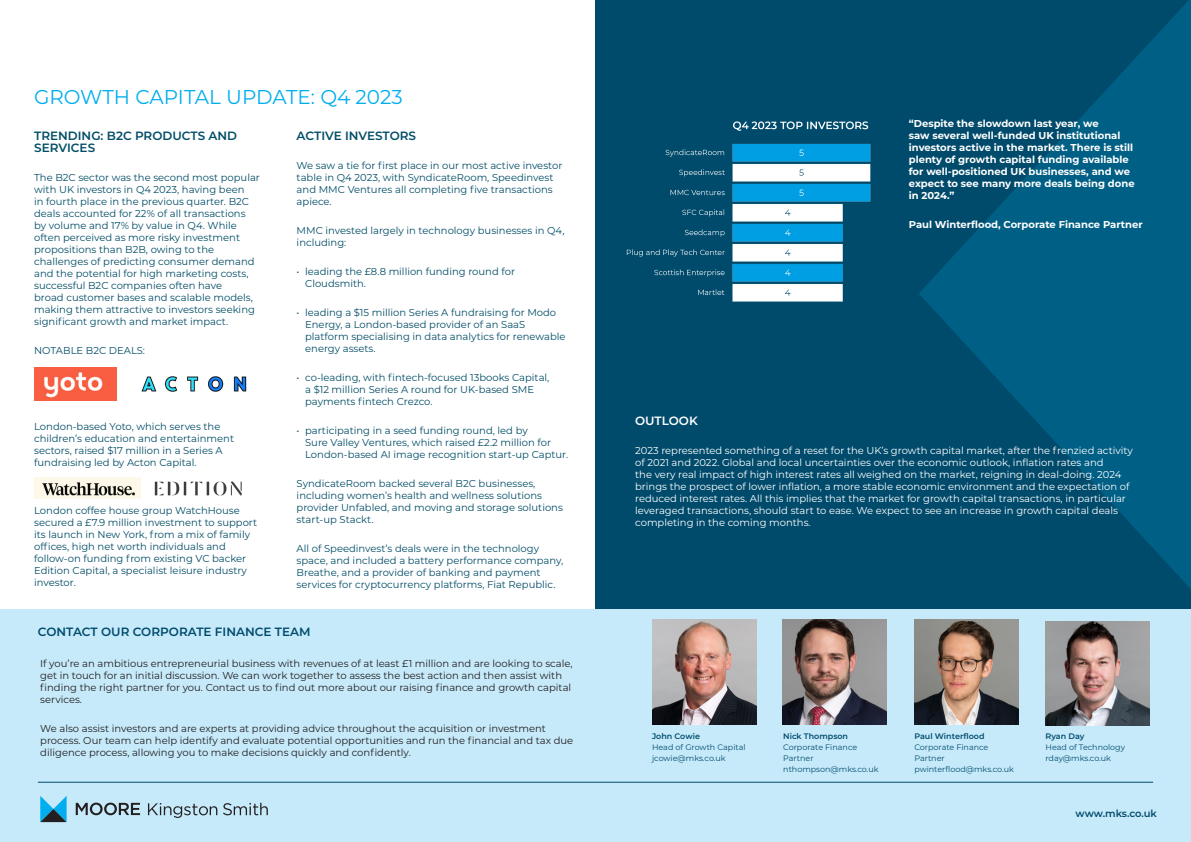
<style>
.page{position:relative;width:1191px;height:842px;background:#fff}
.page>*{position:absolute;margin:0;border:0;box-sizing:border-box;transform-origin:0 0}
.Pullout{font:20px "Montserrat";color:#00aeef}
.t1{font:600 12px/12px "Montserrat";color:#024d67}
.t2{font:600 12px "Montserrat";color:#004b6c}
.t3{font:600 12px "Montserrat";color:#fff}
.t4{font:10px/12px "Montserrat";color:#024d67}
.t5{font:10px/12px "Montserrat";color:#fff}
.t6{font:10px/12px "Montserrat";color:#231f20}
.t7{font:700 10px/12px "Montserrat";color:#fff}
.t8{font:600 10px "Montserrat";letter-spacing:-.01em;color:#004b6c}
.t9{font:8px/11px "Montserrat";color:#004b6c}
.s1{font-weight:600}
</style>
<div class="page">
<div style="left:595px;top:0;width:595px;height:842px;background:#004b6c"></div>
<div style="left:0;top:610px;width:1190px;height:232px;background:#c6eafa"></div>
<svg style="left:148px;top:803px;width:69px;height:15px"></svg>
<svg style="left:223px;top:803px;width:45px;height:12px"></svg>
<svg style="left:40px;top:796px;width:27px;height:26px"></svg>
<svg style="left:76px;top:803px;width:64px;height:12px"></svg>
<hr style="left:38px;top:782px;width:1115px;height:1px;background:#004b6c">
<img style="left:652px;top:620px;width:104px;height:104px">
<img style="left:914px;top:620px;width:104px;height:104px">
<img style="left:1045px;top:715px;width:104px;height:10px">
<img style="left:782px;top:620px;width:105px;height:104px">
<svg style="left:918px;top:0;width:273px;height:715px"></svg>
<img style="left:35px;top:367px;width:81px;height:34px">
<img style="left:141px;top:376px;width:106px;height:16px">
<img style="left:34px;top:477px;width:107px;height:21px">
<img style="left:154px;top:481px;width:88px;height:15px">
<img style="left:626px;top:121px;width:245px;height:181px">
<p class="Pullout" style="left:34px;top:83px;width:370px">GROWTH CAPITAL UPDATE: Q4 2023</p>
<h2 class="t1" style="left:34px;top:129px;width:204px">TRENDING: B2C PRODUCTS AND<br>SERVICES</h2>
<h2 class="t4" style="left:34px;top:171px;width:227px">The B2C sector was the second most popular with UK investors in Q4 2023, having been<br>in fourth place in the previous quarter. B2C deals accounted for 22% of all transactions by volume and 17% by value in Q4. While often perceived as more risky investment propositions than B2B, owing to the challenges of predicting consumer demand and the potential for high marketing costs, successful B2C companies often have<br>broad customer bases and scalable models, making them attractive to investors seeking significant growth and market impact.</h2>
<h2 class="t4" style="left:34px;top:344px;width:112px">NOTABLE B2C DEALS:</h2>
<h2 class="t4" style="left:34px;top:420px;width:201px">London-based Yoto, which serves the children’s education and entertainment sectors, raised $17 million in a Series A fundraising led by Acton Capital.</h2>
<h2 class="t4" style="left:34px;top:504px;width:224px">London coffee house group WatchHouse secured a £7.9 million investment to support its launch in New York, from a mix of family offices, high net worth individuals and follow-on funding from existing VC backer Edition Capital, a specialist leisure industry investor.</h2>
<h2 class="t1" style="left:297px;top:129px;width:121px">ACTIVE INVESTORS</h2>
<h2 class="t4" style="left:297px;top:159px;width:267px">We saw a tie for first place in our most active investor table in Q4 2023, with SyndicateRoom, Speedinvest and MMC Ventures all completing five transactions apiece.</h2>
<h2 class="t4" style="left:297px;top:224px;width:269px">MMC invested largely in technology businesses in Q4, including:</h2>
<p class="t4" style="left:305px;top:265px;width:211px;text-indent:-9px">• leading the £8.8 million funding round for<br>Cloudsmith.</p>
<p class="t4" style="left:305px;top:306px;width:262px;text-indent:-9px">• leading a $15 million Series A fundraising for Modo Energy, a London-based provider of an SaaS platform specialising in data analytics for renewable energy assets.</p>
<p class="t4" style="left:305px;top:371px;width:246px;text-indent:-9px">• co-leading, with fintech-focused 13books Capital, a $12 million Series A round for UK-based SME payments fintech Crezco.</p>
<p class="t4" style="left:305px;top:424px;width:265px;text-indent:-9px">• participating in a seed funding round, led by<br>Sure Valley Ventures, which raised £2.2 million for<br>London-based AI image recognition start-up Captur.</p>
<h2 class="t4" style="left:297px;top:477px;width:268px">SyndicateRoom backed several B2C businesses, including women’s health and wellness solutions provider Unfabled, and moving and storage solutions start-up Stackt.</h2>
<h2 class="t4" style="left:297px;top:542px;width:268px">All of Speedinvest’s deals were in the technology space, and included a battery performance company, Breathe, and a provider of banking and payment services for cryptocurrency platforms, Fiat Republic.</h2>
<h2 class="t2" style="left:38px;top:623px;width:274px">CONTACT OUR CORPORATE FINANCE TEAM</h2>
<h2 class="t6" style="left:40px;top:657px;width:534px">If you’re an ambitious entrepreneurial business with revenues of at least £1 million and are looking to scale, get in touch for an initial discussion. We can work together to assess the best action and then assist with finding the right partner for you. Contact us to find out more about our raising finance and growth capital services.</h2>
<h2 class="t6" style="left:40px;top:722px;width:534px">We also assist investors and are experts at providing advice throughout the acquisition or investment process. Our team can help identify and evaluate potential opportunities and run the financial and tax due diligence process, allowing you to make decisions quickly and confidently.</h2>
<h2 class="t7" style="left:909px;top:117px;width:227px">“Despite the slowdown last year, we<br>saw several well-funded UK institutional investors active in the market. There is still plenty of growth capital funding available for well-positioned UK businesses, and we expect to see many more deals being done in 2024.”</h2>
<h2 class="t7" style="left:909px;top:218px;width:235px">Paul Winterflood, Corporate Finance Partner</h2>
<h2 class="t3" style="left:635px;top:412px;width:64px">OUTLOOK</h2>
<h2 class="t5" style="left:635px;top:444px;width:499px">2023 represented something of a reset for the UK’s growth capital market, after the frenzied activity of 2021 and 2022. Global and local uncertainties over the economic outlook, inflation rates and<br>the very real impact of high interest rates all weighed on the market, reigning in deal-doing. 2024 brings the prospect of lower inflation, a more stable economic environment and the expectation of reduced interest rates. All this implies that the market for growth capital transactions, in particular leveraged transactions, should start to ease. We expect to see an increase in growth capital deals completing in the coming months.</h2>
<h2 class="t9" style="left:652px;top:731px;width:95px"><span class="s1">John Cowie<br></span>Head of Growth Capital jcowie@mks.co.uk</h2>
<h2 class="t9" style="left:783px;top:731px;width:97px"><span class="s1">Nick Thompson<br></span>Corporate Finance<br>Partner nthompson@mks.co.uk</h2>
<h2 class="t9" style="left:914px;top:731px;width:101px"><span class="s1">Paul Winterflood<br></span>Corporate Finance<br>Partner pwinterflood@mks.co.uk</h2>
<h2 class="t9" style="left:1045px;top:731px;width:81px"><span class="s1">Ryan Day<br></span>Head of Technology rday@mks.co.uk</h2>
<h3 class="t8" style="left:1075px;top:806px;width:83px">www.mks.co.uk</h3>
</div>
